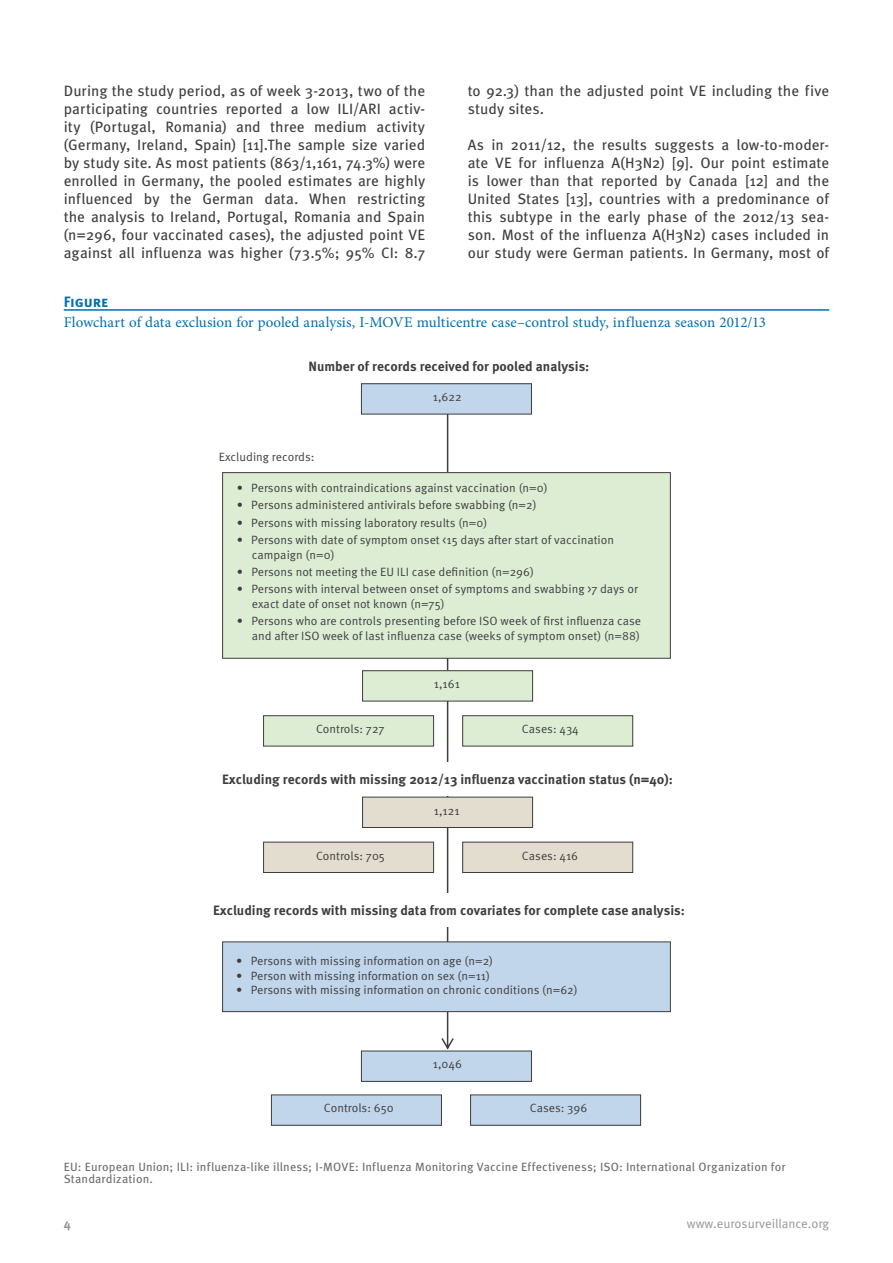
<style>
.page{position:relative;width:893px;height:1263px;background:#fff}
.page>*{position:absolute;margin:0;border:0;box-sizing:border-box;transform-origin:0 0}
.t1{font:15px/18px "Meta Pro";color:#3e3e3f;text-align:justify}
.t2{font:15px "Minion Pro";letter-spacing:.005em;color:#006faf}
.t3{font:700 15px "Meta Pro";letter-spacing:-.005em;color:#006faf}
.t4{font:700 13.5px "Meta Pro";color:#3e3e3f}
.t5{font:12.75px "Meta Pro";color:#939598}
.t6{font:700 12.75px "Meta Pro";color:#939598}
.t7{font:12px/14.4px "Meta Pro";color:#3e3e3f}
.t8{font:12px/12px "Meta Pro";letter-spacing:.01em;color:#6c6d70}
</style>
<div class="page">
<hr style="left:64px;top:309px;width:765px;height:2px;background:#006faf">
<svg style="left:441px;top:414px;width:13px;height:635px"></svg>
<div style="left:361px;top:384px;width:170px;height:30px;background:#c1d5eb"></div>
<div style="left:361px;top:383px;width:171px;height:31px;border:1px solid #3e3e3f"></div>
<div style="left:223px;top:473px;width:447px;height:185px;background:#ddedd4"></div>
<div style="left:222px;top:472px;width:449px;height:187px;border:1px solid #3e3e3f"></div>
<div style="left:363px;top:671px;width:170px;height:30px;background:#ddedd4"></div>
<div style="left:362px;top:670px;width:171px;height:31px;border:1px solid #3e3e3f"></div>
<div style="left:152px;top:893px;width:589px;height:33px;background:#fff"></div>
<div style="left:264px;top:716px;width:170px;height:30px;background:#ddedd4"></div>
<div style="left:263px;top:715px;width:171px;height:31px;border:1px solid #3e3e3f"></div>
<div style="left:463px;top:716px;width:170px;height:30px;background:#ddedd4"></div>
<div style="left:462px;top:715px;width:171px;height:31px;border:1px solid #3e3e3f"></div>
<div style="left:223px;top:942px;width:447px;height:70px;background:#c1d5eb"></div>
<div style="left:222px;top:941px;width:449px;height:71px;border:1px solid #3e3e3f"></div>
<div style="left:361px;top:1051px;width:170px;height:30px;background:#c1d5eb"></div>
<div style="left:361px;top:1051px;width:171px;height:31px;border:1px solid #3e3e3f"></div>
<div style="left:271px;top:1095px;width:170px;height:30px;background:#c1d5eb"></div>
<div style="left:271px;top:1094px;width:171px;height:32px;border:1px solid #3e3e3f"></div>
<div style="left:471px;top:1095px;width:170px;height:30px;background:#c1d5eb"></div>
<div style="left:470px;top:1094px;width:171px;height:32px;border:1px solid #3e3e3f"></div>
<div style="left:174px;top:763px;width:548px;height:33px;background:#fff"></div>
<div style="left:363px;top:797px;width:170px;height:30px;background:#e3ddd0"></div>
<div style="left:362px;top:797px;width:171px;height:31px;border:1px solid #3e3e3f"></div>
<div style="left:264px;top:842px;width:170px;height:30px;background:#e3ddd0"></div>
<div style="left:263px;top:842px;width:171px;height:31px;border:1px solid #3e3e3f"></div>
<div style="left:463px;top:842px;width:170px;height:30px;background:#e3ddd0"></div>
<div style="left:462px;top:842px;width:171px;height:31px;border:1px solid #3e3e3f"></div>
<p class="t1" style="left:64px;top:82px;width:363px">During the study period, as of week 3-2013, two of the participating countries reported a low ILI/ARI activ&shy;ity (Portugal, Romania) and three medium activity (Germany, Ireland, Spain) [11].The sample size varied by study site. As most patients (863/1,161, 74.3%) were enrolled in Germany, the pooled estimates are highly influenced by the German data. When restricting the analysis to Ireland, Portugal, Romania and Spain (n=296, four vaccinated cases), the adjusted point VE against all influenza was higher (73.5%; 95% CI: 8.7</p>
<p class="t1" style="left:468px;top:82px;width:363px">to 92.3) than the adjusted point VE including the five study sites.</p>
<p class="t1" style="left:468px;top:136px;width:363px">As in 2011/12, the results suggests a low-to-moder&shy;ate VE for influenza A(H3N2) [9]. Our point estimate is lower than that reported by Canada [12] and the United States [13], countries with a predominance of this subtype in the early phase of the 2012/13 sea&shy;son. Most of the influenza A(H3N2) cases included in our study were German patients. In Germany, most of</p>
<p class="t3" style="left:64px;top:293px;width:46px">Figure</p>
<p class="t2" style="left:64px;top:313px;width:704px">Flowchart of data exclusion for pooled analysis, I-MOVE multicentre case–control study, influenza season 2012/13</p>
<p class="t4" style="left:308px;top:358px;width:282px">Number of records received for pooled analysis:</p>
<p class="t7" style="left:433px;top:390px;width:30px">1,622</p>
<p class="t7" style="left:219px;top:450px;width:97px">Excluding records:</p>
<p class="t7" style="left:237px;top:481px;width:313px">• Persons with contraindications against vaccination (n=0)</p>
<p class="t7" style="left:237px;top:498px;width:302px">• Persons administered antivirals before swabbing (n=2)</p>
<p class="t7" style="left:237px;top:516px;width:252px">• Persons with missing laboratory results (n=0)</p>
<p class="t7" style="left:252px;top:533px;width:364px;text-indent:-15px">• Persons with date of symptom onset &lt;15 days after start of vaccination campaign (n=0)</p>
<p class="t7" style="left:237px;top:565px;width:299px">• Persons not meeting the EU ILI case definition (n=296)</p>
<p class="t7" style="left:252px;top:582px;width:388px;text-indent:-15px">• Persons with interval between onset of symptoms and swabbing &gt;7 days or exact date of onset not known (n=75)</p>
<p class="t7" style="left:237px;top:614px;width:406px;text-align:right">• Persons who are controls presenting before ISO week of first influenza case and after ISO week of last influenza case (weeks of symptom onset) (n=88)</p>
<p class="t7" style="left:434px;top:677px;width:28px">1,161</p>
<p class="t7" style="left:316px;top:722px;width:70px">Controls: 727</p>
<p class="t7" style="left:522px;top:722px;width:58px">Cases: 434</p>
<p class="t4" style="left:222px;top:771px;width:452px">Excluding records with missing 2012/13 influenza vaccination status (n=40):</p>
<p class="t7" style="left:434px;top:803px;width:27px">1,121</p>
<p class="t7" style="left:316px;top:848px;width:70px">Controls: 705</p>
<p class="t7" style="left:522px;top:848px;width:58px">Cases: 416</p>
<p class="t4" style="left:213px;top:901px;width:473px">Excluding records with missing data from covariates for complete case analysis:</p>
<p class="t7" style="left:236px;top:954px;width:259px">• Persons with missing information on age (n=2)</p>
<p class="t7" style="left:236px;top:969px;width:256px">• Person with missing information on sex (n=11)</p>
<p class="t7" style="left:236px;top:983px;width:343px">• Persons with missing information on chronic conditions (n=62)</p>
<p class="t7" style="left:433px;top:1057px;width:31px">1,046</p>
<p class="t7" style="left:324px;top:1101px;width:71px">Controls: 650</p>
<p class="t7" style="left:530px;top:1101px;width:59px">Cases: 396</p>
<p class="t8" style="left:64px;top:1161px;width:723px">EU: European Union; ILI: influenza-like illness; I-MOVE: Influenza Monitoring Vaccine Effectiveness; ISO: International Organization for<br>Standardization.</p>
<p class="t6" style="left:64px;top:1215px;width:8px">4</p>
<p class="t5" style="left:687px;top:1215px;width:144px">www.eurosurveillance.org</p>
</div>
